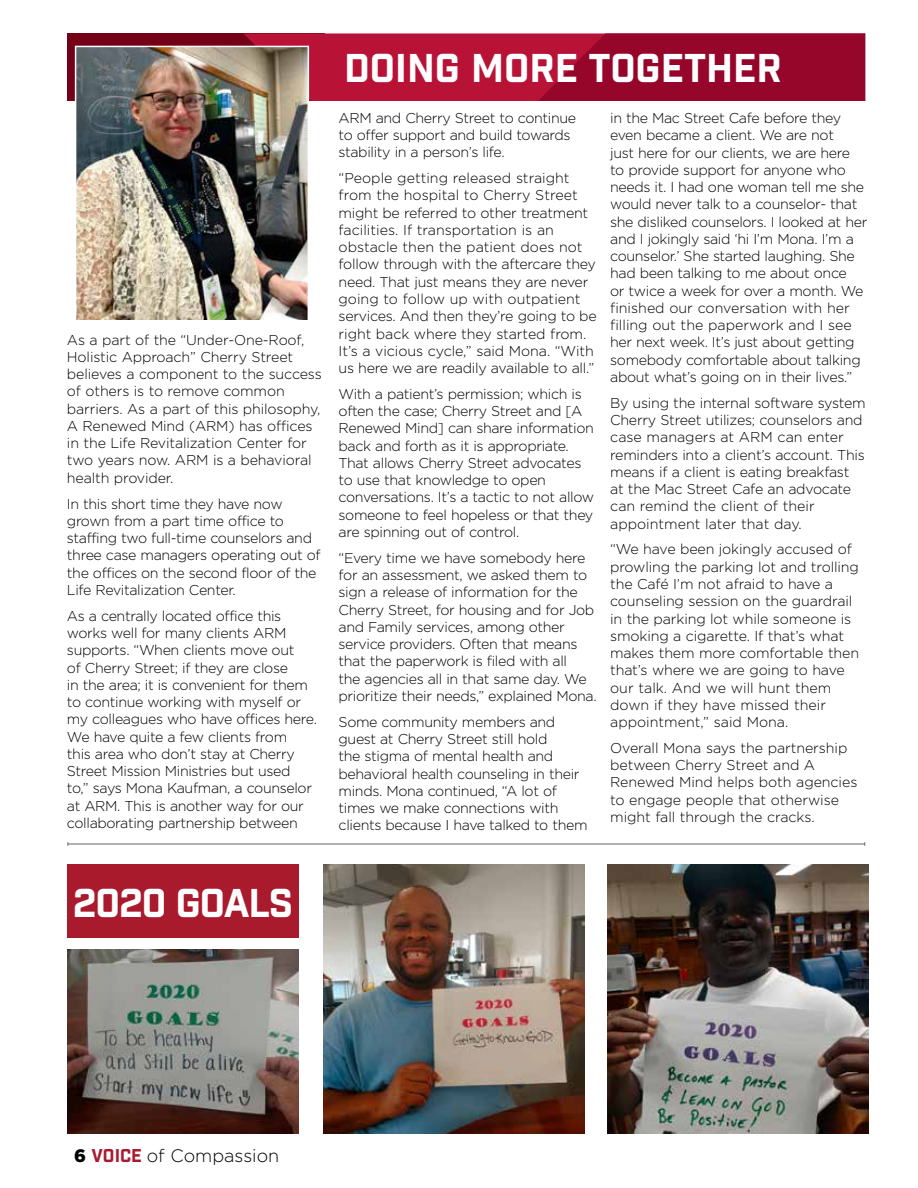
<style>
.page{position:relative;width:918px;height:1188px;background:#fff}
.page>*{position:absolute;margin:0;border:0;box-sizing:border-box;transform-origin:0 0}
.t1{font:39px "Industry Inc Base";color:#fff}
.t2{font:39px "Industry Inc Base";letter-spacing:-.025em;color:#fff}
.t3{font:300 18px "Gotham";color:#000}
.t4{font:300 14.25px/17.2px "Gotham";letter-spacing:-.025em;color:#000}
.t5{font:300 14.25px/17.2px "Gotham";letter-spacing:-.005em;color:#000}
.s1{font-weight:900}
.s2{font-family:"Industry Inc Base";font-weight:400;color:#a91a2d}
</style>
<div class="page">
<div style="left:68px;top:864px;width:231px;height:74px;background:#a91a2d"></div>
<svg style="left:67px;top:33px;width:798px;height:68px;background:#a30c30"></svg>
<hr style="left:68px;top:844px;width:797px;height:1px;background:#636466">
<img style="left:324px;top:864px;width:260px;height:270px">
<img style="left:68px;top:949px;width:231px;height:185px">
<img style="left:608px;top:864px;width:260px;height:270px">
<img style="left:78px;top:49px;width:228px;height:270px">
<div style="left:75px;top:46px;width:234px;height:276px;border:2px solid #fff"></div>
<p class="t4" style="left:67px;top:331px;width:256px">As a part of the “Under-One-Roof,<br>Holistic Approach” Cherry Street believes a component to the success of others is to remove common barriers. As a part of this philosophy,<br>A Renewed Mind (ARM) has offices in the Life Revitalization Center for two years now. ARM is a behavioral health provider.</p>
<p class="t4" style="left:67px;top:495px;width:255px">In this short time they have now grown from a part time office to staffing two full-time counselors and three case managers operating out of the offices on the second floor of the Life Revitalization Center.</p>
<p class="t4" style="left:67px;top:607px;width:252px">As a centrally located office this works well for many clients ARM supports. “When clients move out<br>of Cherry Street; if they are close<br>in the area; it is convenient for them to continue working with myself or my colleagues who have offices here.<br>We have quite a few clients from<br>this area who don’t stay at Cherry Street Mission Ministries but used<br>to,” says Mona Kaufman, a counselor at ARM. This is another way for our collaborating partnership between</p>
<h1 class="t1" style="left:344px;top:45px;width:439px">DOING MORE TOGETHER</h1>
<p class="t4" style="left:339px;top:109px;width:239px">ARM and Cherry Street to continue to offer support and build towards stability in a person’s life.</p>
<p class="t5" style="left:339px;top:169px;width:260px">“People getting released straight from the hospital to Cherry Street might be referred to other treatment facilities. If transportation is an obstacle then the patient does not follow through with the aftercare they need. That just means they are never going to follow up with outpatient services. And then they’re going to be right back where they started from.<br>It’s a vicious cycle,” said Mona. “With us here we are readily available to all.”</p>
<p class="t4" style="left:339px;top:385px;width:257px">With a patient’s permission; which is often the case; Cherry Street and [A Renewed Mind] can share information back and forth as it is appropriate.<br>That allows Cherry Street advocates to use that knowledge to open conversations. It’s a tactic to not allow someone to feel hopeless or that they are spinning out of control.</p>
<p class="t4" style="left:339px;top:549px;width:260px">“Every time we have somebody here for an assessment, we asked them to sign a release of information for the Cherry Street, for housing and for Job and Family services, among other service providers. Often that means that the paperwork is filed with all<br>the agencies all in that same day. We prioritize their needs,” explained Mona.</p>
<p class="t4" style="left:339px;top:713px;width:251px">Some community members and guest at Cherry Street still hold<br>the stigma of mental health and behavioral health counseling in their minds. Mona continued, “A lot of times we make connections with clients because I have talked to them</p>
<p class="t4" style="left:610px;top:109px;width:259px">in the Mac Street Cafe before they even became a client. We are not<br>just here for our clients, we are here to provide support for anyone who needs it. I had one woman tell me she would never talk to a counselor- that she disliked counselors. I looked at her and I jokingly said ‘hi I’m Mona. I’m a counselor.’ She started laughing. She had been talking to me about once<br>or twice a week for over a month. We finished our conversation with her filling out the paperwork and I see her next week. It’s just about getting somebody comfortable about talking about what’s going on in their lives.”</p>
<p class="t4" style="left:610px;top:394px;width:257px">By using the internal software system Cherry Street utilizes; counselors and case managers at ARM can enter reminders into a client’s account. This means if a client is eating breakfast at the Mac Street Cafe an advocate can remind the client of their appointment later that day.</p>
<p class="t4" style="left:610px;top:540px;width:250px">“We have been jokingly accused of prowling the parking lot and trolling the Café I’m not afraid to have a counseling session on the guardrail in the parking lot while someone is smoking a cigarette. If that’s what makes them more comfortable then that’s where we are going to have our talk. And we will hunt them down if they have missed their appointment,” said Mona.</p>
<p class="t5" style="left:610px;top:739px;width:249px">Overall Mona says the partnership between Cherry Street and A<br>Renewed Mind helps both agencies to engage people that otherwise might fall through the cracks.</p>
<h1 class="t2" style="left:73px;top:879px;width:222px">2020 GOALS</h1>
<p class="t3" style="left:74px;top:1145px;width:207px"><span class="s1">6</span> <span class="s2">VOICE</span> of Compassion</p>
</div>
